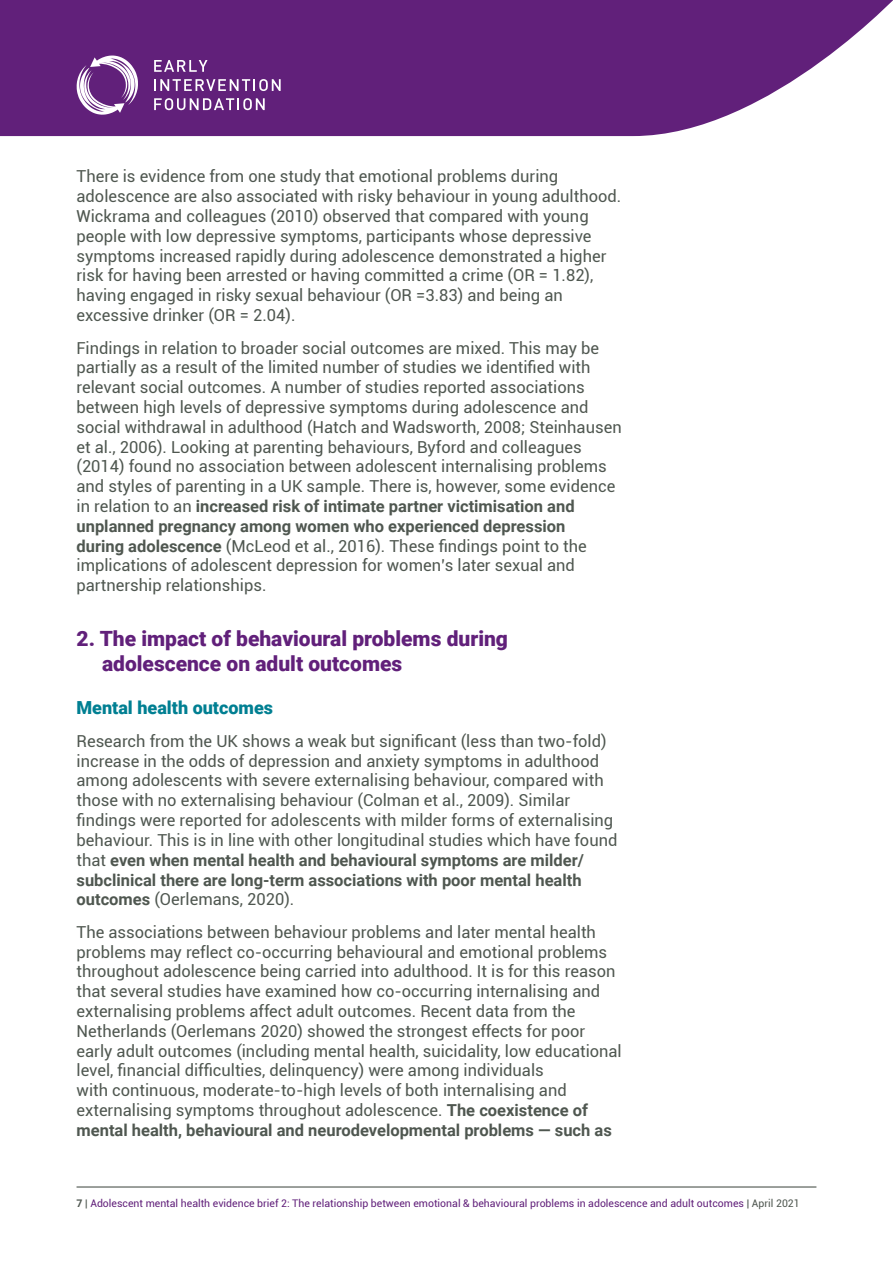
<style>
.page{position:relative;width:893px;height:1263px;background:#fff}
.page>*{position:absolute;margin:0;border:0;box-sizing:border-box;transform-origin:0 0}
.t1{font:900 21px/25.2px "Roboto";color:#61207a}
.t2{font:900 18px "Roboto";color:#007f92}
.t3{font:16.5px/19.8px "Roboto";color:#4f5750}
.t4{font:10.5px "Roboto";color:#61207a}
.s1{font-weight:700}
.s2{font-weight:700;color:#4f5750}
.s3{color:#4f5750}
</style>
<div class="page">
<hr style="left:77px;top:1186px;width:739px;height:1px;background:#4f5750">
<svg style="left:0;top:0;width:893px;height:136px;background:#723888"></svg>
<svg style="left:77px;top:56px;width:61px;height:59px"></svg>
<svg style="left:154px;top:60px;width:54px;height:12px"></svg>
<svg style="left:154px;top:79px;width:127px;height:12px"></svg>
<svg style="left:154px;top:98px;width:111px;height:12px"></svg>
<p class="t3" style="left:77px;top:166px;width:546px">There is evidence from one study that emotional problems during adolescence are also associated with risky behaviour in young adulthood.<br>Wickrama and colleagues (2010) observed that compared with young people with low depressive symptoms, participants whose depressive symptoms increased rapidly during adolescence demonstrated a higher risk for having been arrested or having committed a crime (OR = 1.82), having engaged in risky sexual behaviour (OR =3.83) and being an excessive drinker (OR = 2.04).</p>
<p class="t3" style="left:77px;top:337px;width:547px">Findings in relation to broader social outcomes are mixed. This may be partially as a result of the limited number of studies we identified with relevant social outcomes. A number of studies reported associations between high levels of depressive symptoms during adolescence and social withdrawal in adulthood (Hatch and Wadsworth, 2008; Steinhausen et al., 2006). Looking at parenting behaviours, Byford and colleagues (2014) found no association between adolescent internalising problems and styles of parenting in a UK sample. There is, however, some evidence in relation to an <span class="s1">increased risk of intimate partner victimisation and unplanned pregnancy among women who experienced depression<br>during adolescence</span> (McLeod et al., 2016). These findings point to the implications of adolescent depression for women’s later sexual and partnership relationships.</p>
<p class="t1" style="left:102px;top:625px;width:407px;text-indent:-26px">2. The impact of behavioural problems during adolescence on adult outcomes</p>
<p class="t2" style="left:77px;top:695px;width:198px">Mental health outcomes</p>
<p class="t3" style="left:77px;top:730px;width:542px">Research from the UK shows a weak but significant (less than two-fold) increase in the odds of depression and anxiety symptoms in adulthood among adolescents with severe externalising behaviour, compared with those with no externalising behaviour (Colman et al., 2009). Similar findings were reported for adolescents with milder forms of externalising behaviour. This is in line with other longitudinal studies which have found that <span class="s1">even when mental health and behavioural symptoms are milder/ subclinical there are long-term associations with poor mental health outcomes</span> (Oerlemans, 2020).</p>
<p class="t3" style="left:77px;top:921px;width:547px">The associations between behaviour problems and later mental health problems may reflect co-occurring behavioural and emotional problems throughout adolescence being carried into adulthood. It is for this reason that several studies have examined how co-occurring internalising and externalising problems affect adult outcomes. Recent data from the Netherlands (Oerlemans 2020) showed the strongest effects for poor early adult outcomes (including mental health, suicidality, low educational level, financial difficulties, delinquency) were among individuals<br>with continuous, moderate-to-high levels of both internalising and externalising symptoms throughout adolescence. <span class="s1">The coexistence of mental health, behavioural and neurodevelopmental problems — such as</span></p>
<p class="t4" style="left:77px;top:1196px;width:725px"><span class="s2">7</span> <span class="s3">|</span> Adolescent mental health evidence brief 2: The relationship between emotional &amp; behavioural problems in adolescence and adult outcomes <span class="s3">| April 2021</span></p>
</div>
